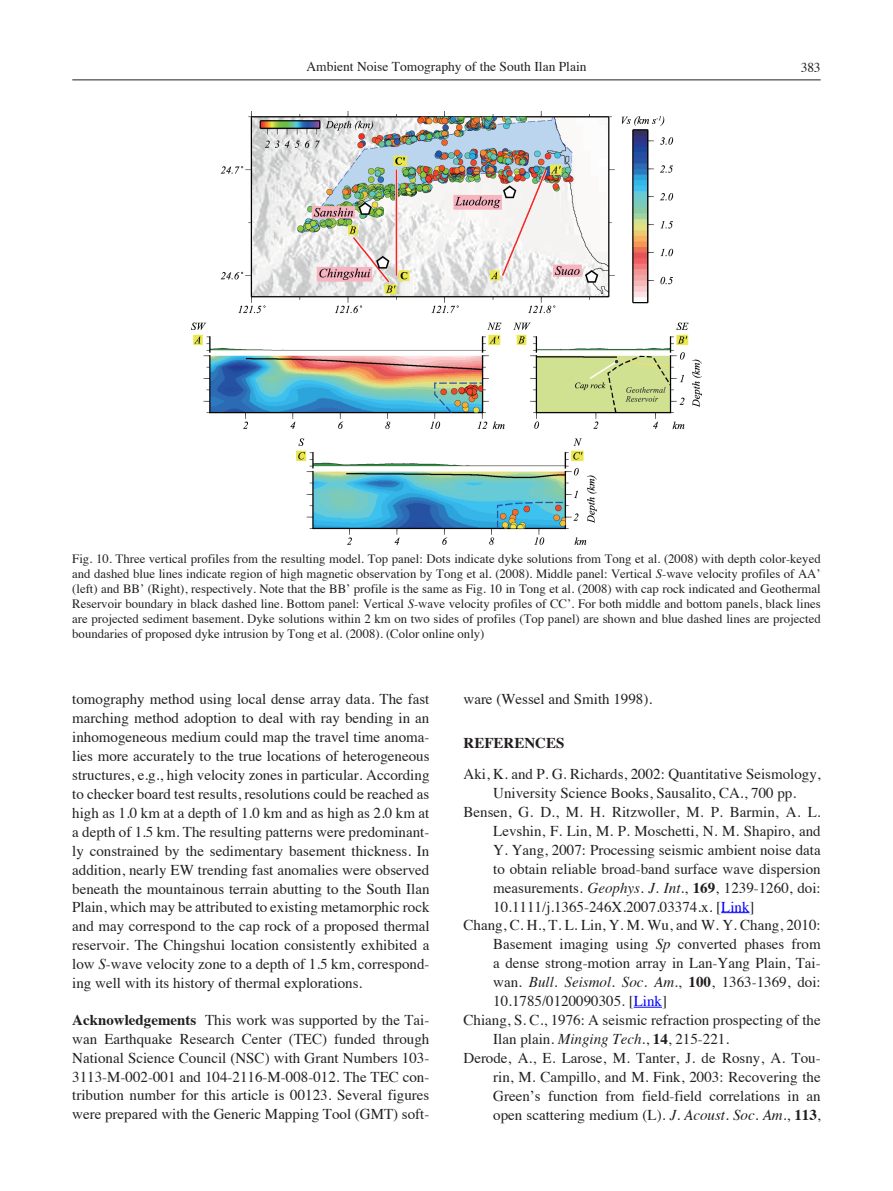
<style>
.page{position:relative;width:893px;height:1191px;background:#fff}
.page>*{position:absolute;margin:0;border:0;box-sizing:border-box;transform-origin:0 0}
.M-Ref{font:15px/18.9px "Times";color:#231f20;text-align:justify}
.M-Text_TFP{font:15px/18.9px "Times";color:#231f20;text-align:justify}
.M-Acknowledgement{font:15px/18.9px "Times";color:#231f20;text-align:justify}
.F-Ref__Title{font:700 15px "Times";color:#231f20}
.t1{font:13.5px "Times";color:#231f20}
.M-Caption{font:12.75px/15px "Times";color:#231f20;text-align:justify}
.s1{font-style:italic}
.s2{font-weight:700}
.s3{color:#00f}
</style>
<div class="page">
<hr style="left:72px;top:79px;width:749px;height:1px;background:#231f20">
<svg style="left:721px;top:912px;width:28px;height:1px"></svg>
<svg style="left:634px;top:1006px;width:28px;height:1px"></svg>
<img style="left:191px;top:111px;width:511px;height:434px">
<p class="t1" style="left:306px;top:54px;width:282px">Ambient Noise Tomography of the South Ilan Plain</p>
<p class="t1" style="left:801px;top:55px;width:21px">383</p>
<p class="M-Caption" style="left:72px;top:550px;width:750px">Fig. 10. Three vertical profiles from the resulting model. Top panel: Dots indicate dyke solutions from Tong et al. (2008) with depth color-keyed and dashed blue lines indicate region of high magnetic observation by Tong et al. (2008). Middle panel: Vertical <span class="s1">S</span>-wave velocity profiles of AA’ (left) and BB’ (Right), respectively. Note that the BB’ profile is the same as Fig. 10 in Tong et al. (2008) with cap rock indicated and Geothermal Reservoir boundary in black dashed line. Bottom panel: Vertical <span class="s1">S</span>-wave velocity profiles of CC’. For both middle and bottom panels, black lines are projected sediment basement. Dyke solutions within 2 km on two sides of profiles (Top panel) are shown and blue dashed lines are projected boundaries of proposed dyke intrusion by Tong et al. (2008). (Color online only)</p>
<p class="M-Text_TFP" style="left:72px;top:688px;width:359px">tomography method using local dense array data. The fast marching method adoption to deal with ray bending in an inhomogeneous medium could map the travel time anoma&shy;lies more accurately to the true locations of heterogeneous structures, e.g., high velocity zones in particular. According to checker board test results, resolutions could be reached as high as 1.0 km at a depth of 1.0 km and as high as 2.0 km at a depth of 1.5 km. The resulting patterns were predominant&shy;ly constrained by the sedimentary basement thickness. In addition, nearly EW trending fast anomalies were observed beneath the mountainous terrain abutting to the South Ilan Plain, which may be attributed to existing metamorphic rock and may correspond to the cap rock of a proposed thermal reservoir. The Chingshui location consistently exhibited a low <span class="s1">S</span>-wave velocity zone to a depth of 1.5 km, correspond&shy;ing well with its history of thermal explorations.</p>
<p class="M-Acknowledgement" style="left:72px;top:1009px;width:359px"><span class="s2">Acknowledgements</span> This work was supported by the Tai&shy;wan Earthquake Research Center (TEC) funded through National Science Council (NSC) with Grant Numbers 103- 3113-M-002-001 and 104-2116-M-008-012. The TEC con&shy;tribution number for this article is 00123. Several figures were prepared with the Generic Mapping Tool (GMT) soft-</p>
<p class="M-Acknowledgement" style="left:463px;top:688px;width:190px">ware (Wessel and Smith 1998).</p>
<p class="F-Ref__Title" style="left:463px;top:728px;width:100px">References</p>
<p class="M-Ref" style="left:463px;top:763px;width:359px;text-align:center">Aki, K. and P. G. Richards, 2002: Quantitative Seismology,<br>University Science Books, Sausalito, CA., 700 pp.</p>
<p class="M-Ref" style="left:493px;top:801px;width:329px;text-indent:-30px">Bensen, G. D., M. H. Ritzwoller, M. P. Barmin, A. L.<br>Levshin, F. Lin, M. P. Moschetti, N. M. Shapiro, and Y. Yang, 2007: Processing seismic ambient noise data to obtain reliable broad-band surface wave dispersion measurements. <span class="s1">Geophys. J. Int.</span>, <span class="s2">169</span>, 1239-1260, doi:<br>10.1111/j.1365-246X.2007.03374.x. [<span class="s3">Link</span>]</p>
<p class="M-Ref" style="left:493px;top:914px;width:329px;text-indent:-30px">Chang, C. H., T. L. Lin, Y. M. Wu, and W. Y. Chang, 2010:<br>Basement imaging using <span class="s1">Sp</span> converted phases from a dense strong-motion array in Lan-Yang Plain, Tai&shy;wan. <span class="s1">Bull. Seismol. Soc. Am.</span>, <span class="s2">100</span>, 1363-1369, doi:<br>10.1785/0120090305. [<span class="s3">Link</span>]</p>
<p class="M-Ref" style="left:493px;top:1009px;width:329px;text-indent:-30px">Chiang, S. C., 1976: A seismic refraction prospecting of the<br>Ilan plain. <span class="s1">Minging Tech.</span>, <span class="s2">14</span>, 215-221.</p>
<p class="M-Ref" style="left:493px;top:1047px;width:329px;text-indent:-30px">Derode, A., E. Larose, M. Tanter, J. de Rosny, A. Tou&shy;rin, M. Campillo, and M. Fink, 2003: Recovering the Green’s function from field-field correlations in an open scattering medium (L). <span class="s1">J. Acoust. Soc. Am.</span>, <span class="s2">113</span>,</p>
</div>
